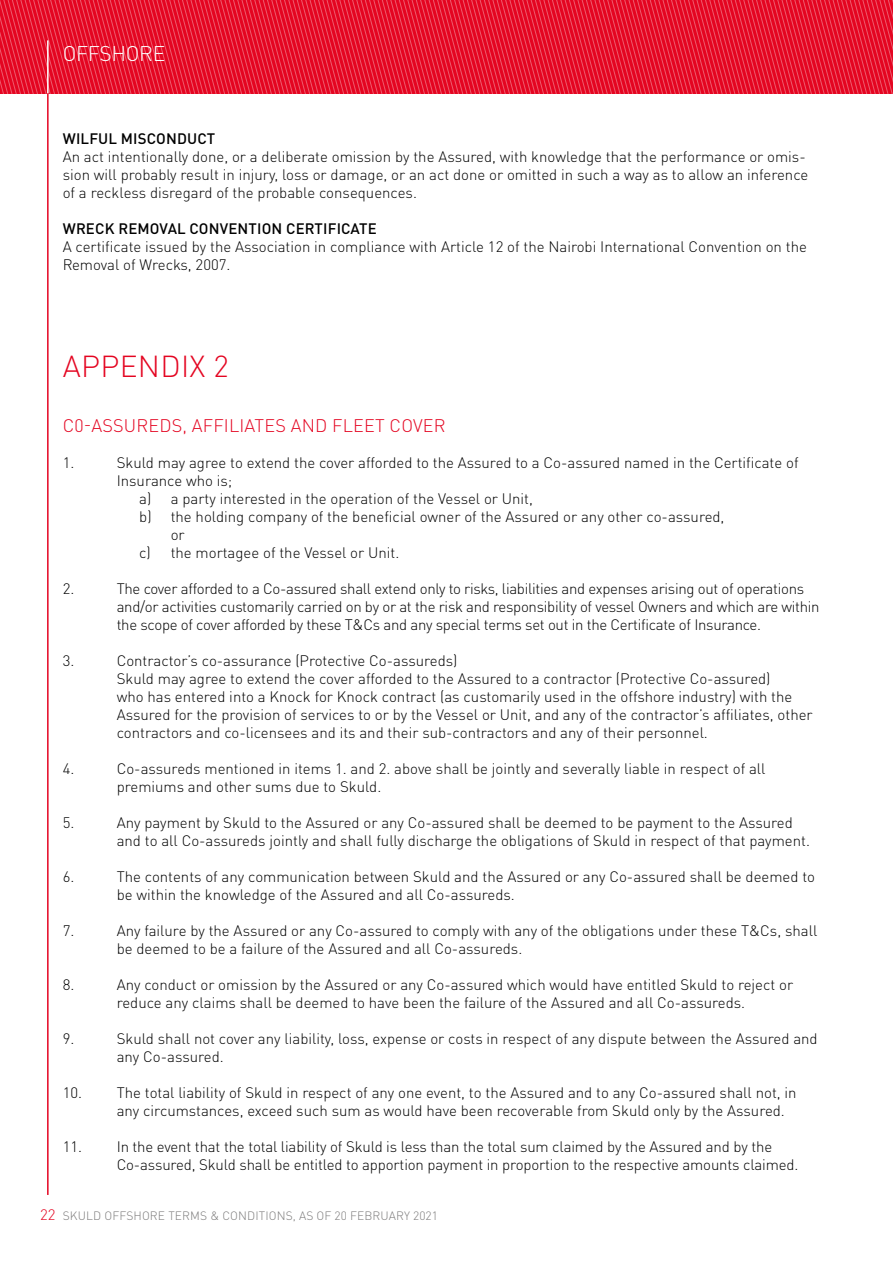
<style>
.page{position:relative;width:893px;height:1263px;background:#fff}
.page>*{position:absolute;margin:0;border:0;box-sizing:border-box;transform-origin:0 0}
.t1{font:300 30px "DIN Pro";letter-spacing:.01em;color:#e40521}
.t2{font:300 21px "DINOT";letter-spacing:-.015em;color:#fff}
.t3{font:300 18px "DIN Pro";letter-spacing:.01em;color:#e40521}
.t4{font:300 15px/18px "DINOT";color:#000}
.t5{font:300 15px/18px "DINOT";letter-spacing:-.02em;color:#000}
.t6{font:500 15px "DINOT";letter-spacing:.01em;color:#000}
.t7{font:300 15px "DINOT";color:#e40521}
.t8{font:300 12px "DINOT";letter-spacing:.01em;color:#7c7b7b}
</style>
<div class="page">
<svg style="left:0;top:0;width:893px;height:94px;background:#e61933"></svg>
<hr style="left:47px;top:40px;width:2px;height:54px;background:#fff">
<hr style="left:47px;top:94px;width:2px;height:1101px;background:#e40521">
<h2 class="t2" style="left:63px;top:41px;width:104px">OFFSHORE</h2>
<p class="t6" style="left:63px;top:129px;width:154px">WILFUL MISCONDUCT</p>
<p class="t4" style="left:63px;top:147px;width:747px">An act intentionally done, or a deliberate omission by the Assured, with knowledge that the performance or omis&shy;sion will probably result in injury, loss or damage, or an act done or omitted in such a way as to allow an inference of a reckless disregard of the probable consequences.</p>
<p class="t6" style="left:63px;top:219px;width:316px">WRECK REMOVAL CONVENTION CERTIFICATE</p>
<p class="t4" style="left:63px;top:237px;width:746px">A certificate issued by the Association in compliance with Article 12 of the Nairobi International Convention on the<br>Removal of Wrecks, 2007.</p>
<h1 class="t1" style="left:63px;top:345px;width:167px">APPENDIX 2</h1>
<p class="t3" style="left:63px;top:413px;width:384px">C0-ASSUREDS, AFFILIATES AND FLEET COVER</p>
<p class="t4" style="left:63px;top:453px;width:13px">1.</p>
<p class="t4" style="left:117px;top:453px;width:683px">Skuld may agree to extend the cover afforded to the Assured to a Co-assured named in the Certificate of</p>
<p class="t4" style="left:117px;top:471px;width:117px">Insurance who is;</p>
<p class="t4" style="left:139px;top:489px;width:395px">a) a party interested in the operation of the Vessel or Unit,</p>
<p class="t4" style="left:139px;top:507px;width:587px">b) the holding company of the beneficial owner of the Assured or any other co-assured,</p>
<p class="t4" style="left:171px;top:525px;width:16px">or</p>
<p class="t4" style="left:139px;top:543px;width:262px">c) the mortagee of the Vessel or Unit.</p>
<p class="t4" style="left:63px;top:579px;width:13px">2.</p>
<p class="t5" style="left:117px;top:579px;width:704px">The cover afforded to a Co-assured shall extend only to risks, liabilities and expenses arising out of operations and/or activities customarily carried on by or at the risk and responsibility of vessel Owners and which are within the scope of cover afforded by these T&amp;Cs and any special terms set out in the Certificate of Insurance.</p>
<p class="t4" style="left:63px;top:651px;width:13px">3.</p>
<p class="t4" style="left:117px;top:651px;width:697px">Contractor’s co-assurance (Protective Co-assureds)<br>Skuld may agree to extend the cover afforded to the Assured to a contractor (Protective Co-assured)<br>who has entered into a Knock for Knock contract (as customarily used in the offshore industry) with the Assured for the provision of services to or by the Vessel or Unit, and any of the contractor’s affiliates, other contractors and co-licensees and its and their sub-contractors and any of their personnel.</p>
<p class="t4" style="left:63px;top:759px;width:13px">4.</p>
<p class="t4" style="left:117px;top:759px;width:650px">Co-assureds mentioned in items 1. and 2. above shall be jointly and severally liable in respect of all premiums and other sums due to Skuld.</p>
<p class="t4" style="left:63px;top:813px;width:13px">5.</p>
<p class="t4" style="left:117px;top:813px;width:695px">Any payment by Skuld to the Assured or any Co-assured shall be deemed to be payment to the Assured and to all Co-assureds jointly and shall fully discharge the obligations of Skuld in respect of that payment.</p>
<p class="t4" style="left:63px;top:867px;width:13px">6.</p>
<p class="t4" style="left:117px;top:867px;width:700px">The contents of any communication between Skuld and the Assured or any Co-assured shall be deemed to be within the knowledge of the Assured and all Co-assureds.</p>
<p class="t4" style="left:63px;top:921px;width:13px">7.</p>
<p class="t4" style="left:117px;top:921px;width:702px">Any failure by the Assured or any Co-assured to comply with any of the obligations under these T&amp;Cs, shall be deemed to be a failure of the Assured and all Co-assureds.</p>
<p class="t4" style="left:63px;top:975px;width:13px">8.</p>
<p class="t4" style="left:117px;top:975px;width:678px">Any conduct or omission by the Assured or any Co-assured which would have entitled Skuld to reject or reduce any claims shall be deemed to have been the failure of the Assured and all Co-assureds.</p>
<p class="t4" style="left:63px;top:1029px;width:13px">9.</p>
<p class="t4" style="left:117px;top:1029px;width:702px">Skuld shall not cover any liability, loss, expense or costs in respect of any dispute between the Assured and any Co-assured.</p>
<p class="t4" style="left:117px;top:1083px;width:681px;text-indent:-54px">10. The total liability of Skuld in respect of any one event, to the Assured and to any Co-assured shall not, in any circumstances, exceed such sum as would have been recoverable from Skuld only by the Assured.</p>
<p class="t4" style="left:117px;top:1137px;width:683px;text-indent:-54px">11. In the event that the total liability of Skuld is less than the total sum claimed by the Assured and by the<br>Co-assured, Skuld shall be entitled to apportion payment in proportion to the respective amounts claimed.</p>
<p class="t7" style="left:40px;top:1206px;width:17px">22</p>
<p class="t8" style="left:63px;top:1209px;width:377px">SKULD OFFSHORE TERMS &amp; CONDITIONS, AS OF 20 FEBRUARY 2021</p>
</div>
